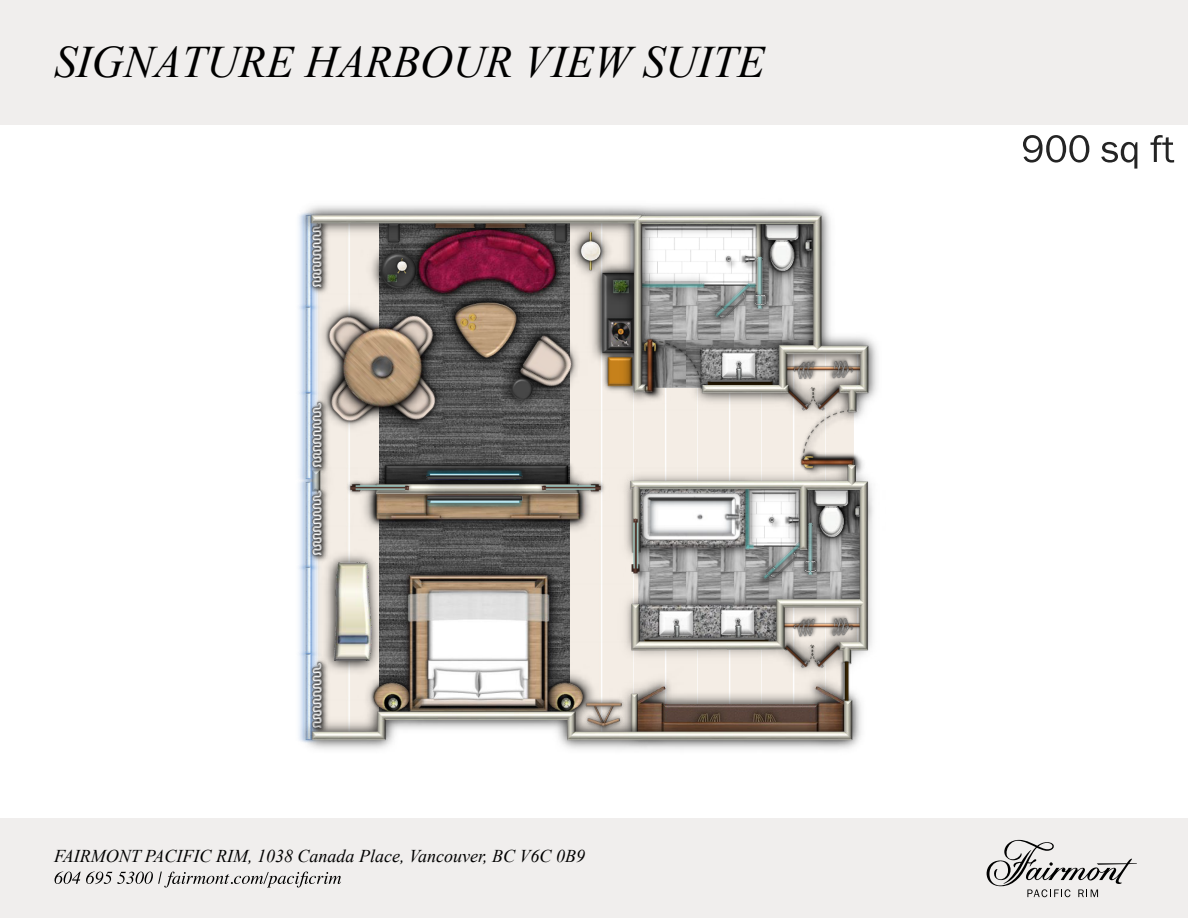
<style>
.page{position:relative;width:1188px;height:918px;background:#fff}
.page>*{position:absolute;margin:0;border:0;box-sizing:border-box;transform-origin:0 0}
.t1{font:italic 45px "Times New Roman";color:#000}
.t2{font:18.15px "Franklin Gothic";color:#fff}
.t3{font:italic 18px "Times New Roman";color:#000}
</style>
<div class="page">
<div style="left:569px;top:429px;width:222px;height:255px;background:#f4ede5"></div>
<img style="left:655px;top:679px;width:103px;height:5px">
<div style="left:317px;top:219px;width:63px;height:518px;background:#f4ede5"></div>
<svg style="left:380px;top:429px;width:189px;height:124px;background:#5a5a5a"></svg>
<img style="left:379px;top:458px;width:199px;height:7px">
<img style="left:783px;top:679px;width:54px;height:5px">
<img style="left:348px;top:465px;width:236px;height:42px">
<img style="left:615px;top:679px;width:40px;height:5px">
<img style="left:791px;top:434px;width:4px;height:17px">
<img style="left:795px;top:434px;width:59px;height:17px">
<img style="left:584px;top:451px;width:289px;height:228px">
<img style="left:570px;top:661px;width:35px;height:23px">
<img style="left:570px;top:678px;width:18px;height:6px">
<img style="left:372px;top:679px;width:14px;height:5px">
<img style="left:324px;top:543px;width:67px;height:136px">
<img style="left:331px;top:559px;width:43px;height:103px">
<img style="left:350px;top:467px;width:256px;height:78px">
<img style="left:367px;top:511px;width:222px;height:17px">
<img style="left:361px;top:468px;width:237px;height:43px">
<img style="left:541px;top:473px;width:77px;height:30px">
<img style="left:541px;top:480px;width:70px;height:16px">
<img style="left:348px;top:473px;width:58px;height:30px">
<img style="left:347px;top:480px;width:59px;height:16px">
<img style="left:406px;top:451px;width:135px;height:26px">
<img style="left:423px;top:468px;width:102px;height:9px">
<img style="left:379px;top:429px;width:90px;height:26px">
<img style="left:348px;top:429px;width:119px;height:24px">
<img style="left:348px;top:429px;width:102px;height:7px">
<img style="left:298px;top:484px;width:6px;height:79px">
<img style="left:298px;top:563px;width:21px;height:86px">
<img style="left:298px;top:649px;width:21px;height:35px">
<img style="left:298px;top:429px;width:6px;height:55px">
<img style="left:623px;top:515px;width:32px;height:79px">
<img style="left:627px;top:518px;width:18px;height:65px">
<img style="left:304px;top:429px;width:30px;height:139px">
<img style="left:304px;top:653px;width:30px;height:31px">
<img style="left:406px;top:477px;width:135px;height:50px">
<img style="left:423px;top:494px;width:102px;height:16px">
<img style="left:386px;top:553px;width:184px;height:131px">
<img style="left:403px;top:569px;width:150px;height:115px">
<img style="left:298px;top:684px;width:564px;height:66px">
<img style="left:784px;top:429px;width:70px;height:5px">
<img style="left:298px;top:205px;width:580px;height:224px">
<img style="left:580px;top:695px;width:49px;height:40px">
<img style="left:837px;top:660px;width:16px;height:43px">
<svg style="left:1023px;top:135px;width:151px;height:34px"></svg>
<div style="left:0;top:0;width:1188px;height:124px;background:#f0eeed"></div>
<div style="left:0;top:819px;width:1188px;height:99px;background:#f0eeed"></div>
<svg style="left:54px;top:871px;width:287px;height:17px"></svg>
<svg style="left:986px;top:840px;width:151px;height:57px"></svg>
<h1 class="t1" style="left:54px;top:31px;width:713px">SIGNATURE HARBOUR VIEW SUITE</h1>
<p class="t3" style="left:54px;top:844px;width:533px">FAIRMONT PACIFIC RIM, 1038 Canada Place, Vancouver, BC V6C 0B9</p>
<p class="t2" style="left:212px;top:856px;width:14px">│</p>
</div>
